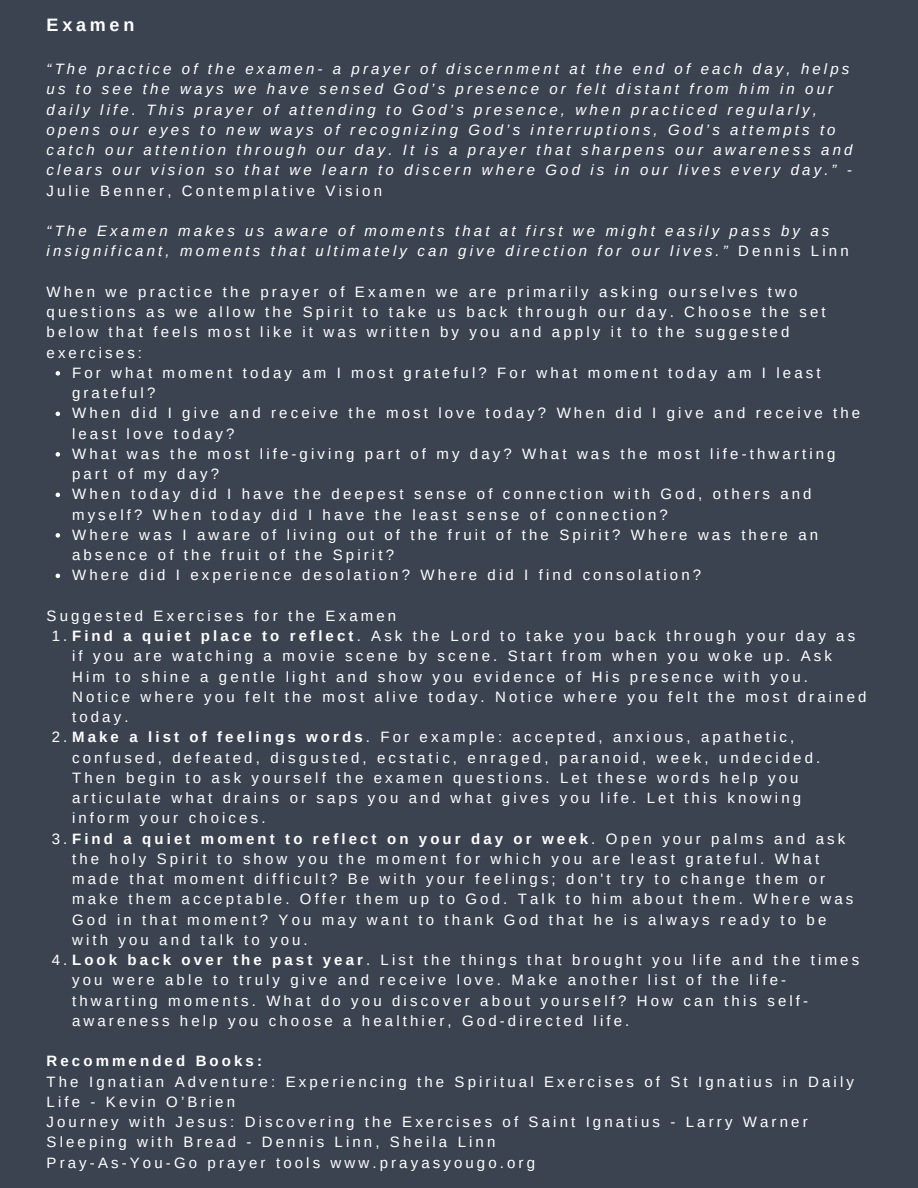
<style>
.page{position:relative;width:918px;height:1188px;background:#3b4350}
.page>*{position:absolute;margin:0;border:0;box-sizing:border-box;transform-origin:0 0}
.t1{font:700 18px "Arimo";letter-spacing:.21em;color:#fff}
.t2{font:15px/20.2px "Arimo";letter-spacing:.21em;color:#fff}
.t3{font:italic 15px/20.2px "Arimo";letter-spacing:.21em;color:#fff}
.t4{font:700 15px "Arimo";letter-spacing:.21em;color:#fff}
.s1{font-style:normal}
.s2{font-weight:700}
.s3{font-weight:400}
</style>
<div class="page">
<svg style="left:56px;top:371px;width:4px;height:5px"></svg>
<svg style="left:56px;top:412px;width:4px;height:4px"></svg>
<svg style="left:56px;top:452px;width:4px;height:5px"></svg>
<svg style="left:56px;top:493px;width:4px;height:4px"></svg>
<svg style="left:56px;top:533px;width:4px;height:5px"></svg>
<svg style="left:56px;top:574px;width:4px;height:4px"></svg>
<p class="t1" style="left:47px;top:15px;width:89px">Examen</p>
<p class="t3" style="left:47px;top:59px;width:807px">“The practice of the examen- a prayer of discernment at the end of each day, helps us to see the ways we have sensed God’s presence or felt distant from him in our daily life. This prayer of attending to God’s presence, when practiced regularly, opens our eyes to new ways of recognizing God’s interruptions, God’s attempts to catch our attention through our day. It is a prayer that sharpens our awareness and clears our vision so that we learn to discern where God is in our lives every day.” <span class="s1">- Julie Benner, Contemplative Vision</span></p>
<p class="t3" style="left:47px;top:221px;width:804px">“The Examen makes us aware of moments that at first we might easily pass by as insignificant, moments that ultimately can give direction for our lives.” <span class="s1">Dennis Linn</span></p>
<p class="t2" style="left:47px;top:282px;width:781px">When we practice the prayer of Examen we are primarily asking ourselves two questions as we allow the Spirit to take us back through our day. Choose the set below that feels most like it was written by you and apply it to the suggested exercises:</p>
<p class="t2" style="left:72px;top:363px;width:790px">For what moment today am I most grateful? For what moment today am I least grateful?<br>When did I give and receive the most love today? When did I give and receive the least love today?<br>What was the most life-giving part of my day? What was the most life-thwarting part of my day?<br>When today did I have the deepest sense of connection with God, others and myself? When today did I have the least sense of connection?<br>Where was I aware of living out of the fruit of the Spirit? Where was there an absence of the fruit of the Spirit?<br>Where did I experience desolation? Where did I find consolation?</p>
<p class="t2" style="left:47px;top:606px;width:351px">Suggested Exercises for the Examen</p>
<p class="t2" style="left:52px;top:626px;width:805px">1.<span class="s2">Find a quiet place to reflect</span>. Ask the Lord to take you back through your day as</p>
<p class="t2" style="left:72px;top:646px;width:761px">if you are watching a movie scene by scene. Start from when you woke up. Ask</p>
<p class="t2" style="left:72px;top:666px;width:737px">Him to shine a gentle light and show you evidence of His presence with you.</p>
<p class="t2" style="left:72px;top:687px;width:796px">Notice where you felt the most alive today. Notice where you felt the most drained</p>
<p class="t2" style="left:72px;top:707px;width:58px">today.</p>
<p class="t2" style="left:52px;top:727px;width:744px">2.<span class="s2">Make a list of feelings words</span>. For example: accepted, anxious, apathetic,</p>
<p class="t2" style="left:72px;top:747px;width:750px">confused, defeated, disgusted, ecstatic, enraged, paranoid, week, undecided.</p>
<p class="t2" style="left:72px;top:768px;width:728px">Then begin to ask yourself the examen questions. Let these words help you</p>
<p class="t2" style="left:72px;top:788px;width:731px">articulate what drains or saps you and what gives you life. Let this knowing</p>
<p class="t2" style="left:72px;top:808px;width:195px">inform your choices.</p>
<p class="t4" style="left:52px;top:830px;width:795px"><span class="s3">3.</span>Find a quiet moment to reflect on your day or week<span class="s3">. Open your palms and ask</span></p>
<p class="t2" style="left:72px;top:849px;width:749px">the holy Spirit to show you the moment for which you are least grateful. What</p>
<p class="t2" style="left:72px;top:869px;width:755px">made that moment difficult? Be with your feelings; don't try to change them or</p>
<p class="t2" style="left:72px;top:889px;width:783px">make them acceptable. Offer them up to God. Talk to him about them. Where was</p>
<p class="t2" style="left:72px;top:909px;width:756px">God in that moment? You may want to thank God that he is always ready to be</p>
<p class="t2" style="left:72px;top:930px;width:237px">with you and talk to you.</p>
<p class="t2" style="left:52px;top:950px;width:809px">4.<span class="s2">Look back over the past year</span>. List the things that brought you life and the times</p>
<p class="t2" style="left:72px;top:970px;width:716px">you were able to truly give and receive love. Make another list of the life-</p>
<p class="t2" style="left:72px;top:990px;width:738px">thwarting moments. What do you discover about yourself? How can this self-</p>
<p class="t2" style="left:72px;top:1011px;width:559px">awareness help you choose a healthier, God-directed life.</p>
<p class="t4" style="left:47px;top:1053px;width:217px">Recommended Books:</p>
<p class="t2" style="left:47px;top:1071px;width:809px">The Ignatian Adventure: Experiencing the Spiritual Exercises of St Ignatius in Daily Life - Kevin O’Brien<br>Journey with Jesus: Discovering the Exercises of Saint Ignatius - Larry Warner Sleeping with Bread - Dennis Linn, Sheila Linn<br>Pray-As-You-Go prayer tools www.prayasyougo.org</p>
</div>
